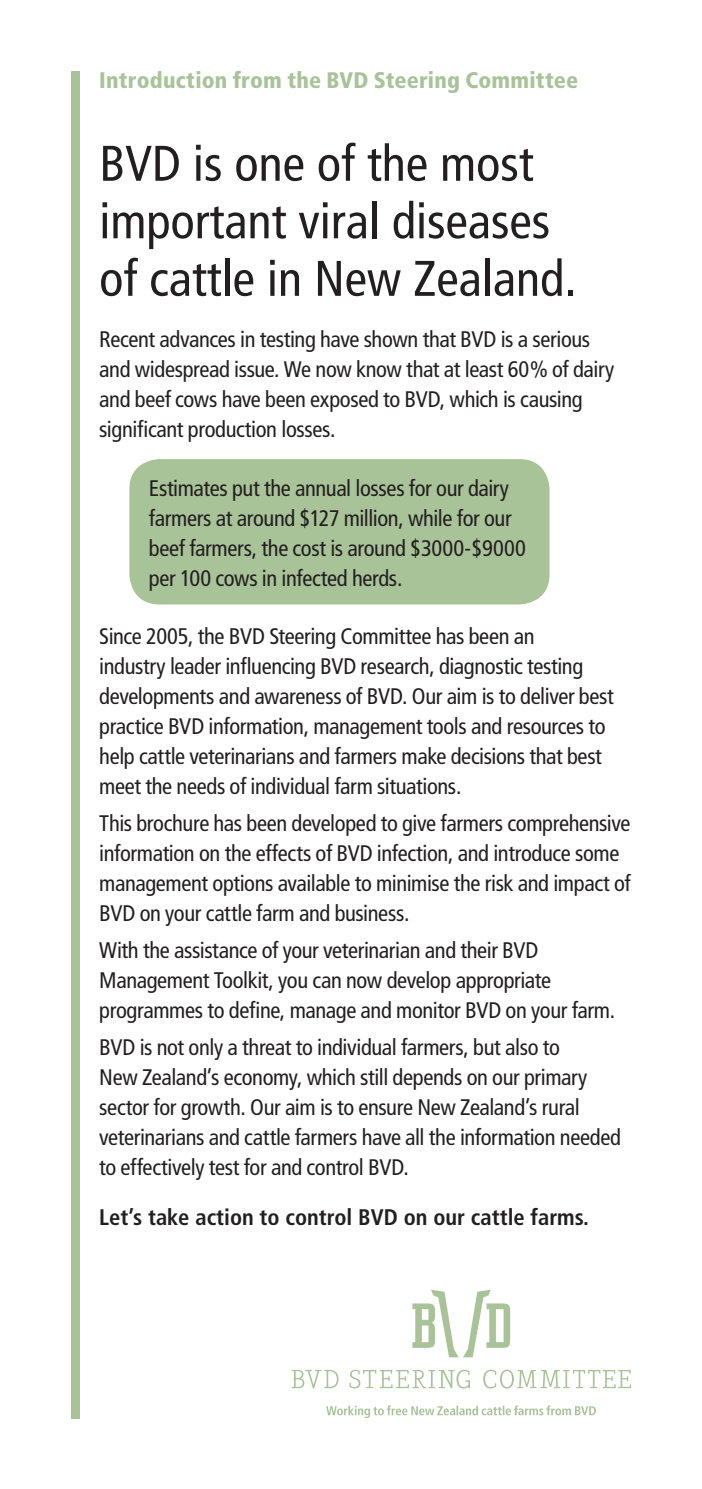
<style>
.page{position:relative;width:702px;height:1489px;background:#fff}
.page>*{position:absolute;margin:0;border:0;box-sizing:border-box;transform-origin:0 0}
.t1{font:condensed 50px/57.5px "Frutiger";color:#231f20}
.t2{font:condensed 22.5px/30px "Frutiger";letter-spacing:-.015em;color:#231f20}
.t3{font:700 condensed 22.5px "Frutiger";color:#231f20}
.t4{font:900 condensed 22.5px "Frutiger";letter-spacing:.005em;color:#a9c399}
</style>
<div class="page">
<div style="left:129px;top:459px;width:420px;height:145px;background:#a9c399;border-radius:30px"></div>
<div style="left:71px;top:71px;width:9px;height:1346px;background:#a9c399"></div>
<svg style="left:326px;top:1405px;width:270px;height:12px"></svg>
<svg style="left:412px;top:1289px;width:98px;height:68px"></svg>
<svg style="left:349px;top:1369px;width:121px;height:19px"></svg>
<svg style="left:483px;top:1369px;width:148px;height:19px"></svg>
<svg style="left:291px;top:1369px;width:47px;height:19px"></svg>
<p class="t4" style="left:99px;top:66px;width:480px">Introduction from the BVD Steering Committee</p>
<h1 class="t1" style="left:99px;top:135px;width:478px">BVD is one of the most important viral diseases of cattle in New Zealand.</h1>
<p class="t2" style="left:99px;top:324px;width:516px">Recent advances in testing have shown that BVD is a serious and widespread issue. We now know that at least 60% of dairy and beef cows have been exposed to BVD, which is causing significant production losses.</p>
<p class="t2" style="left:149px;top:473px;width:378px">Estimates put the annual losses for our dairy farmers at around $127 million, while for our beef farmers, the cost is around $3000-$9000 per 100 cows in infected herds.</p>
<p class="t2" style="left:99px;top:621px;width:516px">Since 2005, the BVD Steering Committee has been an<br>industry leader influencing BVD research, diagnostic testing developments and awareness of BVD. Our aim is to deliver best practice BVD information, management tools and resources to help cattle veterinarians and farmers make decisions that best meet the needs of individual farm situations.</p>
<p class="t2" style="left:99px;top:808px;width:533px">This brochure has been developed to give farmers comprehensive information on the effects of BVD infection, and introduce some management options available to minimise the risk and impact of BVD on your cattle farm and business.</p>
<p class="t2" style="left:99px;top:935px;width:517px">With the assistance of your veterinarian and their BVD<br>Management Toolkit, you can now develop appropriate programmes to define, manage and monitor BVD on your farm.</p>
<p class="t2" style="left:99px;top:1032px;width:523px">BVD is not only a threat to individual farmers, but also to<br>New Zealand’s economy, which still depends on our primary sector for growth. Our aim is to ensure New Zealand’s rural veterinarians and cattle farmers have all the information needed to effectively test for and control BVD.</p>
<p class="t3" style="left:99px;top:1203px;width:491px">Let’s take action to control BVD on our cattle farms.</p>
</div>
